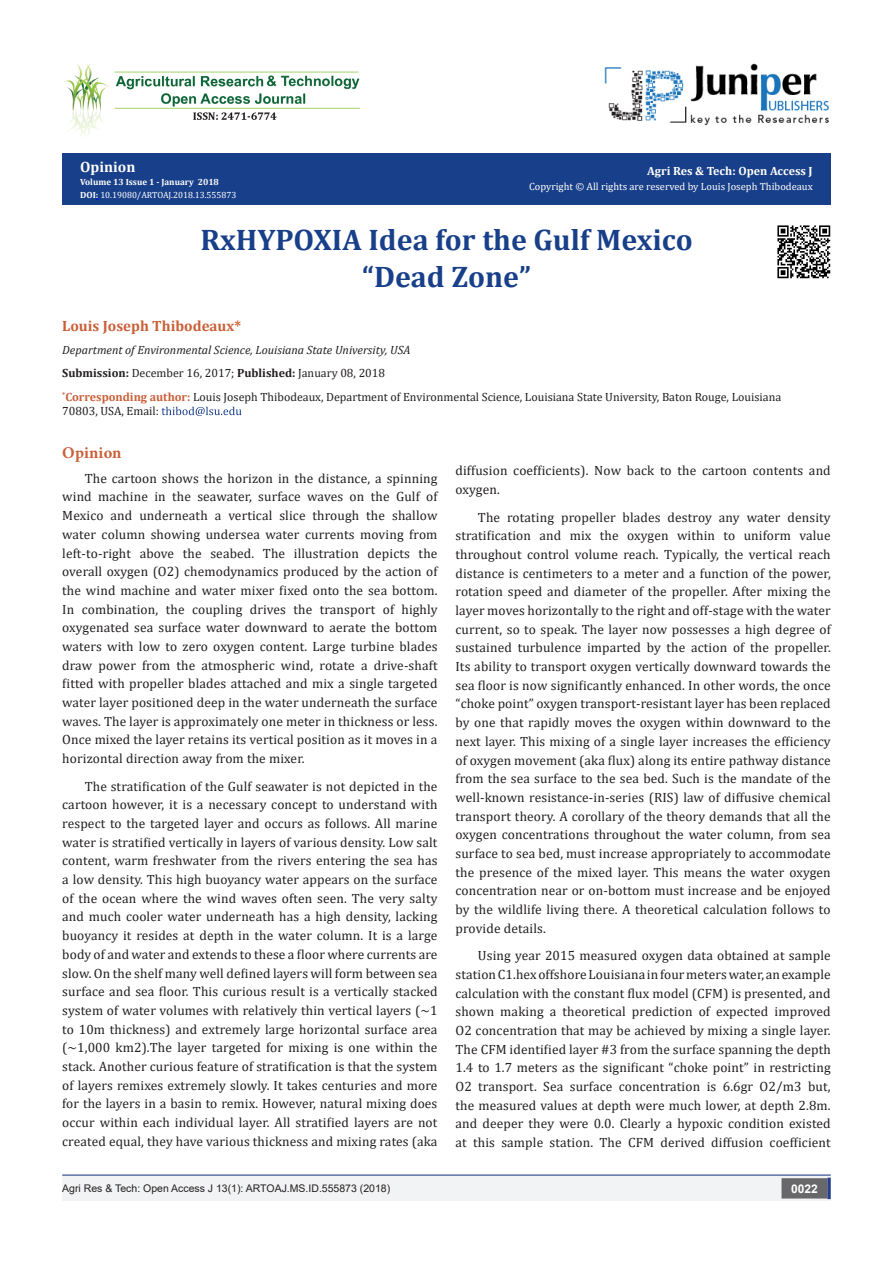
<style>
.page{position:relative;width:893px;height:1263px;background:#fff}
.page>*{position:absolute;margin:0;border:0;box-sizing:border-box;transform-origin:0 0}
.t1{font:700 29.85px "Cambria";color:#183f89}
.t2{font:700 16.5px "Minion Pro";letter-spacing:.01em;color:#ca5f37}
.t3{font:700 15px "Cambria";color:#ca5f37}
.t4{font:700 15px "Cambria";color:#fffefc}
.t5{font:13.5px/18.8px "Cambria";letter-spacing:.01em;color:#231f20;text-align:justify}
.t6{font:12px/14.4px "Cambria";color:#231f20}
.t7{font:italic 12px "Cambria";color:#231f20}
.t8{font:700 12px "Cambria";color:#fffefc}
.t9{font:700 12px "Arial";color:#fff}
.t10{font:10.5px "Arial";color:#231f20}
.t11{font:10.5px "Cambria";color:#fffefc}
.t12{font:9px "Cambria";color:#fff}
.t13{font:700 9px "Cambria";color:#fffefc}
.s1{font-weight:700}
.s2{font-weight:700;color:#ca5f37}
</style>
<div class="page">
<svg style="left:162px;top:407px;width:79px;height:9px"></svg>
<div style="left:62px;top:1176px;width:441px;height:25px;background:#f2f3f4"></div>
<div style="left:503px;top:1176px;width:328px;height:25px;background:#f2f3f4"></div>
<div style="left:782px;top:1179px;width:45px;height:19px;background:#68676a"></div>
<div style="left:781px;top:1178px;width:46px;height:20px;border:2px solid #68676a"></div>
<svg style="left:827px;top:1178px;width:4px;height:21px"></svg>
<img style="left:604px;top:63px;width:225px;height:63px">
<img style="left:64px;top:64px;width:296px;height:73px">
<div style="left:62px;top:153px;width:769px;height:52px;background:#183f89"></div>
<hr style="left:62px;top:1174px;width:769px;height:2px;background:#253f8e">
<img style="left:777px;top:225px;width:54px;height:54px">
<p class="t4" style="left:80px;top:156px;width:57px">Opinion</p>
<p class="t13" style="left:80px;top:176px;width:140px">Volume 13 Issue 1 - January 2018</p>
<p class="t12" style="left:80px;top:190px;width:158px"><span class="s1">DOI:</span> 10.19080/ARTOAJ.2018.13.555873</p>
<p class="t8" style="left:647px;top:162px;width:167px">Agri Res &amp; Tech: Open Access J</p>
<p class="t11" style="left:529px;top:180px;width:285px">Copyright © All rights are reserved by Louis Joseph Thibodeaux</p>
<p class="t1" style="left:200px;top:218px;width:494px">RxHYPOXIA Idea for the Gulf Mexico</p>
<p class="t1" style="left:362px;top:256px;width:170px">“Dead Zone”</p>
<p class="t3" style="left:62px;top:315px;width:180px">Louis Joseph Thibodeaux*</p>
<p class="t7" style="left:62px;top:341px;width:350px">Department of Environmental Science, Louisiana State University, USA</p>
<p class="t6" style="left:62px;top:366px;width:324px"><span class="s1">Submission:</span> December 16, 2017; <span class="s1">Published:</span> January 08, 2018</p>
<p class="t6" style="left:62px;top:389px;width:720px"><sup>*</sup><span class="s2">Corresponding author:</span> Louis Joseph Thibodeaux, Department of Environmental Science, Louisiana State University, Baton Rouge, Louisiana<br>70803, USA, Email:</p>
<p class="t2" style="left:62px;top:441px;width:61px">Opinion</p>
<p class="t5" style="left:62px;top:469px;width:377px;text-indent:22px">The cartoon shows the horizon in the distance, a spinning wind machine in the seawater, surface waves on the Gulf of Mexico and underneath a vertical slice through the shallow water column showing undersea water currents moving from left-to-right above the seabed. The illustration depicts the overall oxygen (O2) chemodynamics produced by the action of the wind machine and water mixer fixed onto the sea bottom.<br>In combination, the coupling drives the transport of highly oxygenated sea surface water downward to aerate the bottom waters with low to zero oxygen content. Large turbine blades draw power from the atmospheric wind, rotate a drive-shaft fitted with propeller blades attached and mix a single targeted water layer positioned deep in the water underneath the surface waves. The layer is approximately one meter in thickness or less.<br>Once mixed the layer retains its vertical position as it moves in a horizontal direction away from the mixer.</p>
<p class="t5" style="left:62px;top:777px;width:377px;text-indent:22px">The stratification of the Gulf seawater is not depicted in the cartoon however, it is a necessary concept to understand with respect to the targeted layer and occurs as follows. All marine water is stratified vertically in layers of various density. Low salt content, warm freshwater from the rivers entering the sea has a low density. This high buoyancy water appears on the surface of the ocean where the wind waves often seen. The very salty and much cooler water underneath has a high density, lacking buoyancy it resides at depth in the water column. It is a large body of and water and extends to these a floor where currents are slow. On the shelf many well defined layers will form between sea surface and sea floor. This curious result is a vertically stacked system of water volumes with relatively thin vertical layers (~1 to 10m thickness) and extremely large horizontal surface area (~1,000 km2).The layer targeted for mixing is one within the stack. Another curious feature of stratification is that the system of layers remixes extremely slowly. It takes centuries and more for the layers in a basin to remix. However, natural mixing does occur within each individual layer. All stratified layers are not created equal, they have various thickness and mixing rates (aka</p>
<p class="t5" style="left:455px;top:461px;width:377px">diffusion coefficients). Now back to the cartoon contents and oxygen.</p>
<p class="t5" style="left:455px;top:508px;width:377px;text-indent:22px">The rotating propeller blades destroy any water density stratification and mix the oxygen within to uniform value throughout control volume reach. Typically, the vertical reach distance is centimeters to a meter and a function of the power, rotation speed and diameter of the propeller. After mixing the layer moves horizontally to the right and off-stage with the water current, so to speak. The layer now possesses a high degree of sustained turbulence imparted by the action of the propeller.<br>Its ability to transport oxygen vertically downward towards the sea floor is now significantly enhanced. In other words, the once “choke point” oxygen transport-resistant layer has been replaced by one that rapidly moves the oxygen within downward to the next layer. This mixing of a single layer increases the efficiency of oxygen movement (aka flux) along its entire pathway distance from the sea surface to the sea bed. Such is the mandate of the well-known resistance-in-series (RIS) law of diffusive chemical transport theory. A corollary of the theory demands that all the oxygen concentrations throughout the water column, from sea surface to sea bed, must increase appropriately to accommodate the presence of the mixed layer. This means the water oxygen concentration near or on-bottom must increase and be enjoyed by the wildlife living there. A theoretical calculation follows to provide details.</p>
<p class="t5" style="left:455px;top:946px;width:377px;text-indent:22px">Using year 2015 measured oxygen data obtained at sample station C1.hex offshore Louisiana in four meters water, an example calculation with the constant flux model (CFM) is presented, and shown making a theoretical prediction of expected improved O2 concentration that may be achieved by mixing a single layer.<br>The CFM identified layer #3 from the surface spanning the depth 1.4 to 1.7 meters as the significant “choke point” in restricting O2 transport. Sea surface concentration is 6.6gr O2/m3 but, the measured values at depth were much lower, at depth 2.8m. and deeper they were 0.0. Clearly a hypoxic condition existed at this sample station. The CFM derived diffusion coefficient</p>
<p class="t10" style="left:62px;top:1181px;width:329px">Agri Res &amp; Tech: Open Access J 13(1): ARTOAJ.MS.ID.555873 (2018)</p>
<p class="t9" style="left:791px;top:1180px;width:28px">0022</p>
</div>
